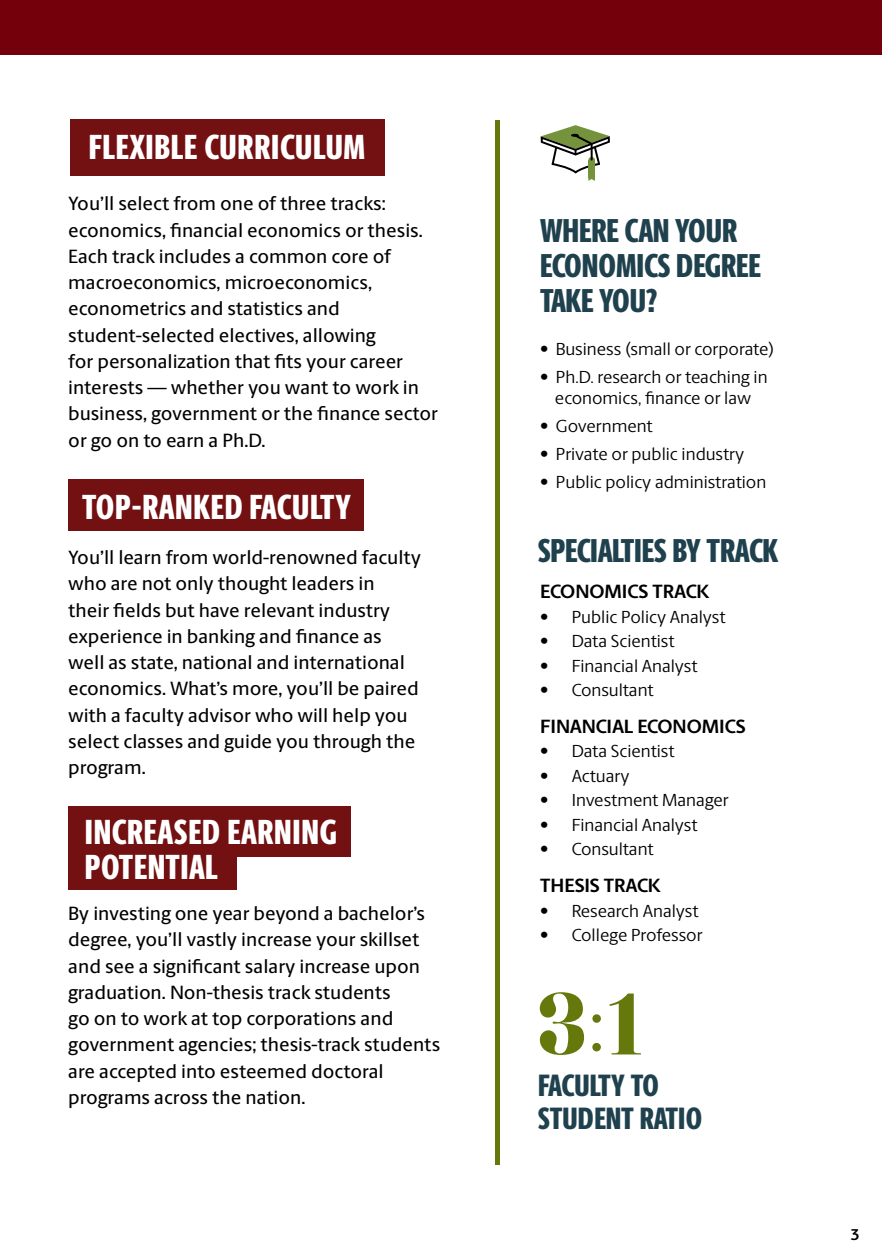
<style>
.page{position:relative;width:882px;height:1260px;background:#fff}
.page>*{position:absolute;margin:0;border:0;box-sizing:border-box;transform-origin:0 0}
.pg1_-_H6_Numbers{font:78.05px "Karlie Extras";color:#65780b}
.Subheads_H2{font:800 35px "Berlingske Sans X Cn";letter-spacing:.02em;color:#fff}
.t1{font:800 33.25px/35px "Berlingske Sans X Cn";letter-spacing:-.01em;color:#1f414d}
.pg1_-_H5{font:800 30.97px "Berlingske Sans X Cn";color:#1f414d}
.pg1_-_H5-2{font:800 30.97px "Berlingske Sans X Cn";letter-spacing:-.02em;color:#1f414d}
.Body_P1{font:500 19.25px/26.2px "Berlingske Sans";color:#000}
.t2{font:700 19.25px "Berlingske Sans";letter-spacing:-.01em;color:#000}
.pg1_callout_-_Bullets{font:17.5px "Berlingske Sans";color:#000}
.t3{font:700 15.75px "Berlingske Sans";color:#000}
.s1{font-family:"Times New Roman"}
</style>
<div class="page">
<div style="left:0;top:0;width:882px;height:54px;background:#73000a"></div>
<div style="left:68px;top:806px;width:283px;height:51px;background:#731012"></div>
<div style="left:68px;top:852px;width:169px;height:38px;background:#731012"></div>
<div style="left:68px;top:480px;width:296px;height:51px;background:#731012"></div>
<div style="left:70px;top:119px;width:315px;height:56px;background:#731012"></div>
<hr style="left:495px;top:121px;width:4px;height:1044px;background:#65780b">
<svg style="left:541px;top:125px;width:69px;height:56px"></svg>
<p class="Subheads_H2" style="left:89px;top:121px;width:278px">FLEXIBLE CURRICULUM</p>
<p class="Body_P1" style="left:68px;top:190px;width:371px">You’ll select from one of three tracks: economics, financial economics or thesis.<br>Each track includes a common core of macroeconomics, microeconomics, econometrics and statistics and student-selected electives, allowing<br>for personalization that fits your career interests — whether you want to work in business, government or the finance sector or go on to earn a Ph.D.</p>
<p class="Subheads_H2" style="left:82px;top:480px;width:270px">TOP-RANKED FACULTY</p>
<p class="Body_P1" style="left:68px;top:544px;width:354px">You’ll learn from world-renowned faculty who are not only thought leaders in<br>their fields but have relevant industry experience in banking and finance as well as state, national and international economics. What’s more, you’ll be paired with a faculty advisor who will help you select classes and guide you through the program.</p>
<p class="Subheads_H2" style="left:85px;top:806px;width:254px">INCREASED EARNING</p>
<p class="Subheads_H2" style="left:85px;top:841px;width:135px">POTENTIAL</p>
<p class="Body_P1" style="left:68px;top:900px;width:374px">By investing one year beyond a bachelor’s degree, you’ll vastly increase your skillset and see a significant salary increase upon graduation. Non-thesis track students<br>go on to work at top corporations and government agencies; thesis-track students are accepted into esteemed doctoral programs across the nation.</p>
<p class="t1" style="left:540px;top:212px;width:222px">WHERE CAN YOUR<br>ECONOMICS DEGREE<br>TAKE YOU?</p>
<p class="pg1_callout_-_Bullets" style="left:540px;top:337px;width:236px">• Business (small or corporate)</p>
<p class="pg1_callout_-_Bullets" style="left:540px;top:365px;width:229px">• Ph.D. research or teaching in</p>
<p class="pg1_callout_-_Bullets" style="left:555px;top:386px;width:198px">economics, finance or law</p>
<p class="pg1_callout_-_Bullets" style="left:540px;top:414px;width:114px">• Government</p>
<p class="pg1_callout_-_Bullets" style="left:540px;top:442px;width:205px">• Private or public industry</p>
<p class="pg1_callout_-_Bullets" style="left:540px;top:470px;width:228px">• Public policy administration</p>
<p class="t1" style="left:538px;top:533px;width:242px">SPECIALTIES BY TRACK</p>
<p class="t2" style="left:540px;top:577px;width:171px">ECONOMICS TRACK</p>
<p class="pg1_callout_-_Bullets" style="left:540px;top:604px;width:187px">• Public Policy Analyst</p>
<p class="pg1_callout_-_Bullets" style="left:540px;top:629px;width:136px">• Data Scientist</p>
<p class="pg1_callout_-_Bullets" style="left:540px;top:653px;width:159px">• Financial Analyst</p>
<p class="pg1_callout_-_Bullets" style="left:540px;top:678px;width:115px">• Consultant</p>
<p class="t2" style="left:540px;top:712px;width:207px">FINANCIAL ECONOMICS</p>
<p class="pg1_callout_-_Bullets" style="left:540px;top:739px;width:136px">• Data Scientist</p>
<p class="pg1_callout_-_Bullets" style="left:540px;top:764px;width:91px">• Actuary</p>
<p class="pg1_callout_-_Bullets" style="left:540px;top:788px;width:190px">• Investment Manager</p>
<p class="pg1_callout_-_Bullets" style="left:540px;top:813px;width:159px">• Financial Analyst</p>
<p class="pg1_callout_-_Bullets" style="left:540px;top:837px;width:115px">• Consultant</p>
<p class="t2" style="left:540px;top:871px;width:122px">THESIS TRACK</p>
<p class="pg1_callout_-_Bullets" style="left:540px;top:898px;width:160px">• Research Analyst</p>
<p class="pg1_callout_-_Bullets" style="left:540px;top:923px;width:164px">• College Professor</p>
<p class="pg1_-_H6_Numbers" style="left:538px;top:988px;width:106px">3<span class="s1">:</span>1</p>
<p class="pg1_-_H5-2" style="left:538px;top:1062px;width:122px">FACULTY TO</p>
<p class="pg1_-_H5" style="left:538px;top:1095px;width:165px">STUDENT RATIO</p>
<p class="t3" style="left:850px;top:1223px;width:11px">3</p>
</div>
